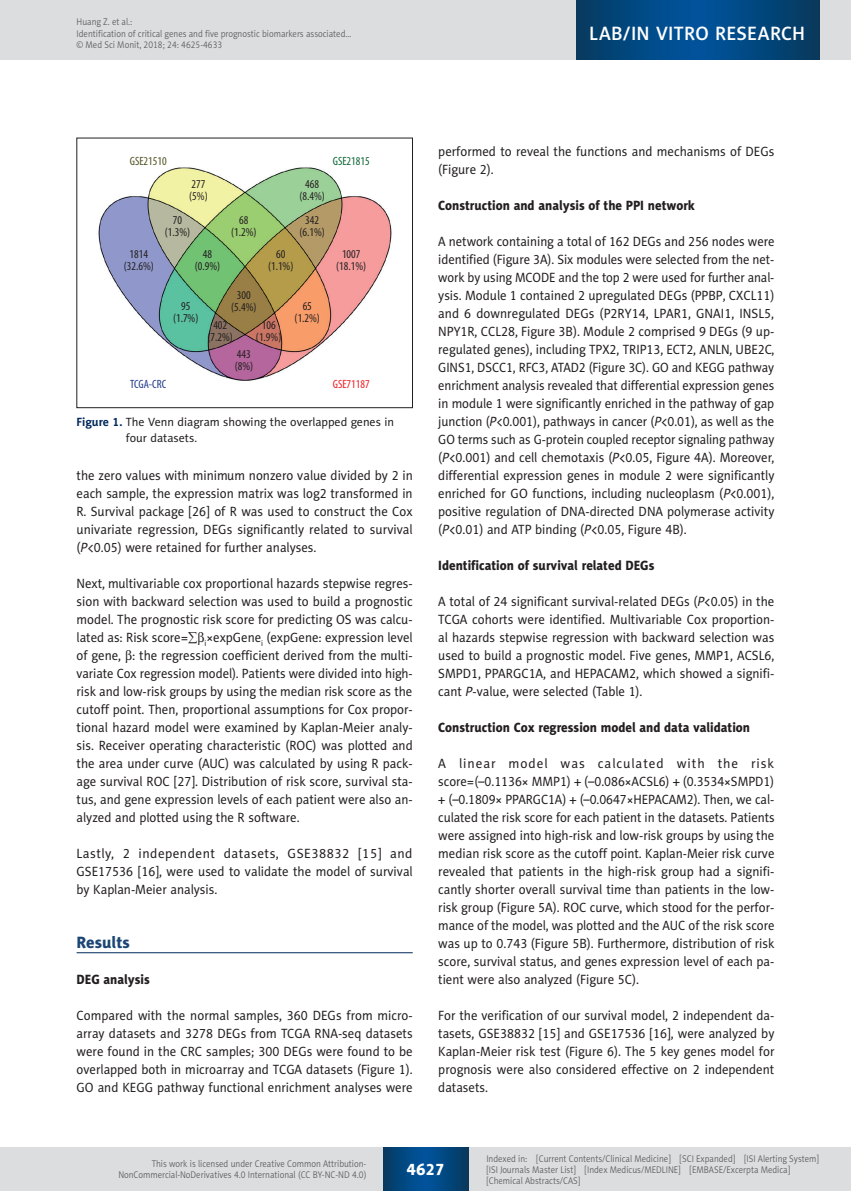
<style>
.page{position:relative;width:851px;height:1191px;background:#fff}
.page>*{position:absolute;margin:0;border:0;box-sizing:border-box;transform-origin:0 0}
.t1{font:19.5px "Naomi Sans EFN Medium";letter-spacing:.01em;color:#fff}
.MSM_Headline_1{font:16.5px "Naomi Sans EFN Heavy";color:#1a4574}
.t2{font:16.5px "Naomi Sans EFN Heavy";color:#fff}
.MSM_Body{font:13.5px/18px "Naomi Sans EFN";color:#231f20;text-align:justify;scale:.95 1}
.MSM_Body-2{font:13.5px/18px "Naomi Sans EFN";color:#231f20;text-align:justify;scale:.94 1}
.MSM_Body-3{font:13.5px/18px "Naomi Sans EFN";color:#231f20;text-align:justify}
.MSM_Headline_2{font:13.5px "Naomi Sans EFN Heavy";color:#231f20;scale:.95 1}
.t3{font:condensed 12px/12px "Myriad Pro";color:#231f20;text-align:center}
.MSM_Rycina_tytul{font:12px/15.8px "Naomi Sans EFN";color:#231f20}
.t4{font:condensed 12px "Myriad Pro";color:#233b88}
.t5{font:condensed 12px "Myriad Pro";color:#ee1d23}
.t6{font:condensed 12px "Myriad Pro";color:#525121}
.t7{font:condensed 12px "Myriad Pro";color:#0c6634}
.MSM_pagina_zywa{font:9.75px/11.2px "Naomi Sans EFN Light";color:#57585a;scale:.9 1}
.MSM_pagina_sygnatura{font:9.75px "Naomi Sans EFN Light";color:#57585a;scale:.9 1}
.s1{font-weight:700;color:#00295c}
.s2{font-style:italic}
.s3{font-family:"Standard Sym L"}
</style>
<div class="page">
<hr style="left:77px;top:952px;width:335px;height:1px;background:#00295c">
<img style="left:98px;top:167px;width:294px;height:214px">
<div style="left:0;top:1148px;width:850px;height:43px;background:#dcdddf"></div>
<svg style="left:383px;top:1147px;width:85px;height:43px;background:#02477e"></svg>
<div style="left:0;top:0;width:850px;height:60px;background:#dcdddf"></div>
<svg style="left:576px;top:0;width:243px;height:60px;background:#02477e"></svg>
<p class="MSM_pagina_zywa" style="left:77px;top:16px;width:306px">Huang Z. et al.:<br>Identification of critical genes and five prognostic biomarkers associated…</p>
<p class="MSM_pagina_sygnatura" style="left:77px;top:39px;width:163px">© Med Sci Monit, 2018; 24: 4625-4633</p>
<h1 class="t1" style="left:589px;top:22px;width:217px">LAB/IN VITRO RESEARCH</h1>
<p class="t6" style="left:130px;top:153px;width:38px">GSE21510</p>
<p class="t7" style="left:333px;top:153px;width:38px">GSE21815</p>
<p class="t3" style="left:189px;top:178px;width:20px;text-align:left">277 (5%)</p>
<p class="t3" style="left:299px;top:178px;width:27px">468 (8.4%)</p>
<p class="t3" style="left:124px;top:248px;width:31px">1814 (32.6%)</p>
<p class="t3" style="left:165px;top:214px;width:27px">70 (1.3%)</p>
<p class="t3" style="left:299px;top:214px;width:27px">342 (6.1%)</p>
<p class="t3" style="left:231px;top:214px;width:27px">68 (1.2%)</p>
<p class="t3" style="left:195px;top:248px;width:27px">48 (0.9%)</p>
<p class="t3" style="left:268px;top:248px;width:27px">60 (1.1%)</p>
<p class="t3" style="left:173px;top:300px;width:27px">95 (1.7%)</p>
<p class="t3" style="left:231px;top:289px;width:27px">300 (5.4%)</p>
<p class="t3" style="left:207px;top:318px;width:27px">402 (7.2%)</p>
<p class="t3" style="left:256px;top:318px;width:27px">106 (1.9%)</p>
<p class="t3" style="left:235px;top:348px;width:20px;text-align:left">443 (8%)</p>
<p class="t3" style="left:294px;top:300px;width:27px">65 (1.2%)</p>
<p class="t3" style="left:336px;top:248px;width:31px">1007 (18.1%)</p>
<p class="t4" style="left:130px;top:377px;width:37px">TCGA-CRC</p>
<p class="t5" style="left:333px;top:377px;width:38px">GSE71187</p>
<p class="MSM_Rycina_tytul" style="left:126px;top:414px;width:270px;text-indent:-49px"><span class="s1">Figure 1.</span> The Venn diagram showing the overlapped genes in four datasets.</p>
<p class="MSM_Body" style="left:77px;top:466px;width:355px">the zero values with minimum nonzero value divided by 2 in each sample, the expression matrix was log2 transformed in R. Survival package [26] of R was used to construct the Cox univariate regression, DEGs significantly related to survival (<span class="s2">P</span>&lt;0.05) were retained for further analyses.</p>
<p class="MSM_Body" style="left:77px;top:574px;width:355px">Next, multivariable cox proportional hazards stepwise regres&shy;sion with backward selection was used to build a prognostic model. The prognostic risk score for predicting OS was calcu&shy;lated as: Risk score=∑<span class="s3">b</span><sub>i</sub>×expGene<sub>i</sub> (expGene: expression level of gene, <span class="s3">b</span>: the regression coefficient derived from the multi&shy;variate Cox regression model). Patients were divided into high&shy;risk and low-risk groups by using the median risk score as the cutoff point. Then, proportional assumptions for Cox propor&shy;tional hazard model were examined by Kaplan-Meier analy&shy;sis. Receiver operating characteristic (ROC) was plotted and the area under curve (AUC) was calculated by using R pack&shy;age survival ROC [27]. Distribution of risk score, survival sta&shy;tus, and gene expression levels of each patient were also an&shy;alyzed and plotted using the R software.</p>
<p class="MSM_Body-3" style="left:77px;top:844px;width:337px">Lastly, 2 independent datasets, GSE38832 [15] and GSE17536 [16], were used to validate the model of survival by Kaplan-Meier analysis.</p>
<p class="MSM_Headline_1" style="left:77px;top:932px;width:55px">Results</p>
<p class="MSM_Headline_2" style="left:77px;top:971px;width:79px">DEG analysis</p>
<p class="MSM_Body" style="left:77px;top:1006px;width:355px">Compared with the normal samples, 360 DEGs from micro&shy;array datasets and 3278 DEGs from TCGA RNA-seq datasets were found in the CRC samples; 300 DEGs were found to be overlapped both in microarray and TCGA datasets (Figure 1).<br>GO and KEGG pathway functional enrichment analyses were</p>
<p class="MSM_Body" style="left:438px;top:142px;width:355px">performed to reveal the functions and mechanisms of DEGs (Figure 2).</p>
<p class="MSM_Headline_2" style="left:438px;top:197px;width:272px">Construction and analysis of the PPI network</p>
<p class="MSM_Body-2" style="left:438px;top:232px;width:359px">A network containing a total of 162 DEGs and 256 nodes were identified (Figure 3A). Six modules were selected from the net&shy;work by using MCODE and the top 2 were used for further anal&shy;ysis. Module 1 contained 2 upregulated DEGs (PPBP, CXCL11) and 6 downregulated DEGs (P2RY14, LPAR1, GNAI1, INSL5, NPY1R, CCL28, Figure 3B). Module 2 comprised 9 DEGs (9 up&shy;regulated genes), including TPX2, TRIP13, ECT2, ANLN, UBE2C, GINS1, DSCC1, RFC3, ATAD2 (Figure 3C). GO and KEGG pathway enrichment analysis revealed that differential expression genes in module 1 were significantly enriched in the pathway of gap junction (<span class="s2">P</span>&lt;0.001), pathways in cancer (<span class="s2">P</span>&lt;0.01), as well as the GO terms such as G-protein coupled receptor signaling pathway (<span class="s2">P</span>&lt;0.001) and cell chemotaxis (<span class="s2">P</span>&lt;0.05, Figure 4A). Moreover, differential expression genes in module 2 were significantly enriched for GO functions, including nucleoplasm (<span class="s2">P</span>&lt;0.001), positive regulation of DNA-directed DNA polymerase activity (<span class="s2">P</span>&lt;0.01) and ATP binding (<span class="s2">P</span>&lt;0.05, Figure 4B).</p>
<p class="MSM_Headline_2" style="left:438px;top:557px;width:229px">Identification of survival related DEGs</p>
<p class="MSM_Body" style="left:438px;top:592px;width:355px">A total of 24 significant survival-related DEGs (<span class="s2">P</span>&lt;0.05) in the TCGA cohorts were identified. Multivariable Cox proportion&shy;al hazards stepwise regression with backward selection was used to build a prognostic model. Five genes, MMP1, ACSL6, SMPD1, PPARGC1A, and HEPACAM2, which showed a signifi&shy;cant <span class="s2">P</span>-value, were selected (Table 1).</p>
<p class="MSM_Headline_2" style="left:438px;top:719px;width:330px">Construction Cox regression model and data validation</p>
<p class="MSM_Body-3" style="left:438px;top:754px;width:338px">A linear model was calculated with the risk score=(–0.1136× MMP1) + (–0.086×ACSL6) + (0.3534×SMPD1) + (–0.1809× PPARGC1A) + (–0.0647×HEPACAM2). Then, we cal&shy;culated the risk score for each patient in the datasets. Patients were assigned into high-risk and low-risk groups by using the median risk score as the cutoff point. Kaplan-Meier risk curve revealed that patients in the high-risk group had a signifi&shy;cantly shorter overall survival time than patients in the low&shy;risk group (Figure 5A). ROC curve, which stood for the perfor&shy;mance of the model, was plotted and the AUC of the risk score was up to 0.743 (Figure 5B). Furthermore, distribution of risk score, survival status, and genes expression level of each pa&shy;tient were also analyzed (Figure 5C).</p>
<p class="MSM_Body" style="left:438px;top:1006px;width:355px">For the verification of our survival model, 2 independent da&shy;tasets, GSE38832 [15] and GSE17536 [16], were analyzed by Kaplan-Meier risk test (Figure 6). The 5 key genes model for prognosis were also considered effective on 2 independent datasets.</p>
<p class="MSM_pagina_zywa" style="left:118px;top:1158px;width:277px;text-align:right">This work is licensed under Creative Common Attribution-<br>NonCommercial-NoDerivatives 4.0 International (CC BY-NC-ND 4.0)</p>
<p class="t2" style="left:406px;top:1159px;width:40px">4627</p>
<p class="MSM_pagina_zywa" style="left:486px;top:1152px;width:371px">Indexed in: [Current Contents/Clinical Medicine] [SCI Expanded] [ISI Alerting System] [ISI Journals Master List] [Index Medicus/MEDLINE] [EMBASE/Excerpta Medica] [Chemical Abstracts/CAS]</p>
</div>
